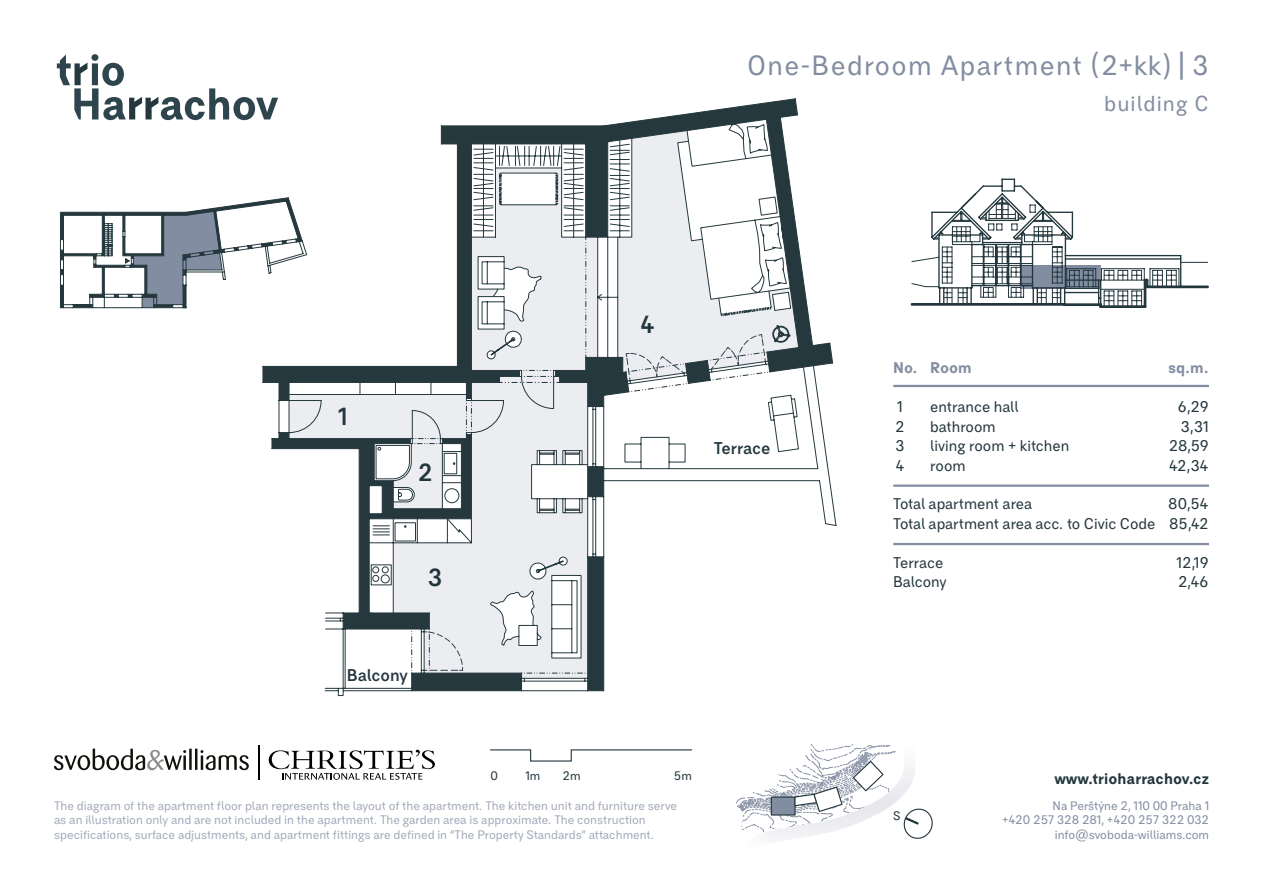
<style>
.page{position:relative;width:1263px;height:893px;background:#fff}
.page>*{position:absolute;margin:0;border:0;box-sizing:border-box;transform-origin:0 0}
.t1{font:27px "BC Falster Grotesk RB";letter-spacing:.05em;color:#838da1}
.t2{font:700 24px "BC Falster Grotesk LM";color:#23363d}
.t3{font:21px "BC Falster Grotesk RB";letter-spacing:.05em;color:#838da1}
.t4{font:700 16.5px "BC Falster Grotesk LM";letter-spacing:-.01em;color:#23363d}
.t5{font:15px/19.5px "BC Falster Grotesk RB";color:#23373d}
.t6{font:700 15px "BC Falster Grotesk RB";color:#23373d}
.t7{font:700 15px "BC Falster Grotesk RB";color:#838da1}
.t8{font:12px/14.4px "BC Falster Grotesk RB";color:#838da1;text-align:right}
.t9{font:12px "BC Falster Grotesk RB";color:#23373d}
</style>
<div class="page">
<svg style="left:57px;top:54px;width:221px;height:66px"></svg>
<hr style="left:893px;top:385px;width:316px;height:2px;background:#838da1">
<hr style="left:893px;top:485px;width:316px;height:2px;background:#838da1">
<hr style="left:893px;top:543px;width:316px;height:2px;background:#838da1">
<svg style="left:911px;top:178px;width:297px;height:130px"></svg>
<svg style="left:269px;top:750px;width:166px;height:30px"></svg>
<svg style="left:54px;top:749px;width:132px;height:21px"></svg>
<hr style="left:189px;top:749px;width:3px;height:21px;background:#12110b">
<hr style="left:195px;top:749px;width:2px;height:21px;background:#12110b">
<svg style="left:200px;top:750px;width:49px;height:20px"></svg>
<hr style="left:258px;top:745px;width:1px;height:35px;background:#000">
<svg style="left:490px;top:749px;width:202px;height:13px"></svg>
<svg style="left:736px;top:744px;width:197px;height:95px"></svg>
<svg style="left:60px;top:200px;width:203px;height:183px"></svg>
<svg style="left:263px;top:99px;width:570px;height:592px"></svg>
<h1 class="t1" style="left:747px;top:49px;width:463px">One-Bedroom Apartment (2+kk) | 3</h1>
<h3 class="t3" style="left:1104px;top:90px;width:106px">building C</h3>
<h2 class="t2" style="left:338px;top:401px;width:11px">1</h2>
<h2 class="t2" style="left:418px;top:457px;width:17px">2</h2>
<h2 class="t2" style="left:640px;top:310px;width:16px">4</h2>
<h3 class="t4" style="left:714px;top:437px;width:58px">Terrace</h3>
<h2 class="t2" style="left:427px;top:562px;width:17px">3</h2>
<h3 class="t4" style="left:347px;top:664px;width:62px">Balcony</h3>
<p class="t9" style="left:490px;top:768px;width:9px">0</p>
<p class="t9" style="left:525px;top:768px;width:17px">1m</p>
<p class="t9" style="left:562px;top:768px;width:20px">2m</p>
<p class="t9" style="left:674px;top:768px;width:20px">5m</p>
<p class="t8" style="left:54px;top:798px;width:625px;text-align:left">The diagram of the apartment floor plan represents the layout of the apartment. The kitchen unit and furniture serve as an illustration only and are not included in the apartment. The garden area is approximate. The construction specifications, surface adjustments, and apartment fittings are defined in “The Property Standards” attachment.</p>
<p class="t7" style="left:930px;top:358px;width:43px">Room</p>
<p class="t7" style="left:1168px;top:358px;width:42px">sq.m.</p>
<p class="t5" style="left:930px;top:397px;width:90px">entrance hall</p>
<p class="t5" style="left:1177px;top:397px;width:33px">6,29</p>
<p class="t5" style="left:930px;top:416px;width:67px">bathroom</p>
<p class="t5" style="left:1180px;top:416px;width:30px">3,31</p>
<p class="t5" style="left:930px;top:436px;width:141px">living room + kitchen</p>
<p class="t5" style="left:1169px;top:436px;width:42px">28,59</p>
<p class="t5" style="left:930px;top:455px;width:37px">room</p>
<p class="t5" style="left:1169px;top:455px;width:41px">42,34</p>
<p class="t5" style="left:893px;top:494px;width:140px">Total apartment area</p>
<p class="t7" style="left:893px;top:358px;width:26px">No.</p>
<p class="t5" style="left:895px;top:397px;width:11px">1<br>2<br>3<br>4</p>
<p class="t5" style="left:893px;top:494px;width:317px;text-align:right">80,54<br>Total apartment area acc. to Civic Code 85,42</p>
<p class="t5" style="left:893px;top:552px;width:52px">Terrace</p>
<p class="t5" style="left:1177px;top:552px;width:34px">12,19</p>
<p class="t5" style="left:893px;top:572px;width:55px">Balcony</p>
<p class="t5" style="left:1178px;top:572px;width:32px">2,46</p>
<p class="t9" style="left:893px;top:808px;width:9px">S</p>
<p class="t6" style="left:1054px;top:769px;width:156px">www.trioharrachov.cz</p>
<p class="t8" style="left:1002px;top:798px;width:209px">Na Perštýne 2, 110 00 Praha 1<br>+420 257 328 281, +420 257 322 032 info@svoboda-williams.com</p>
</div>
